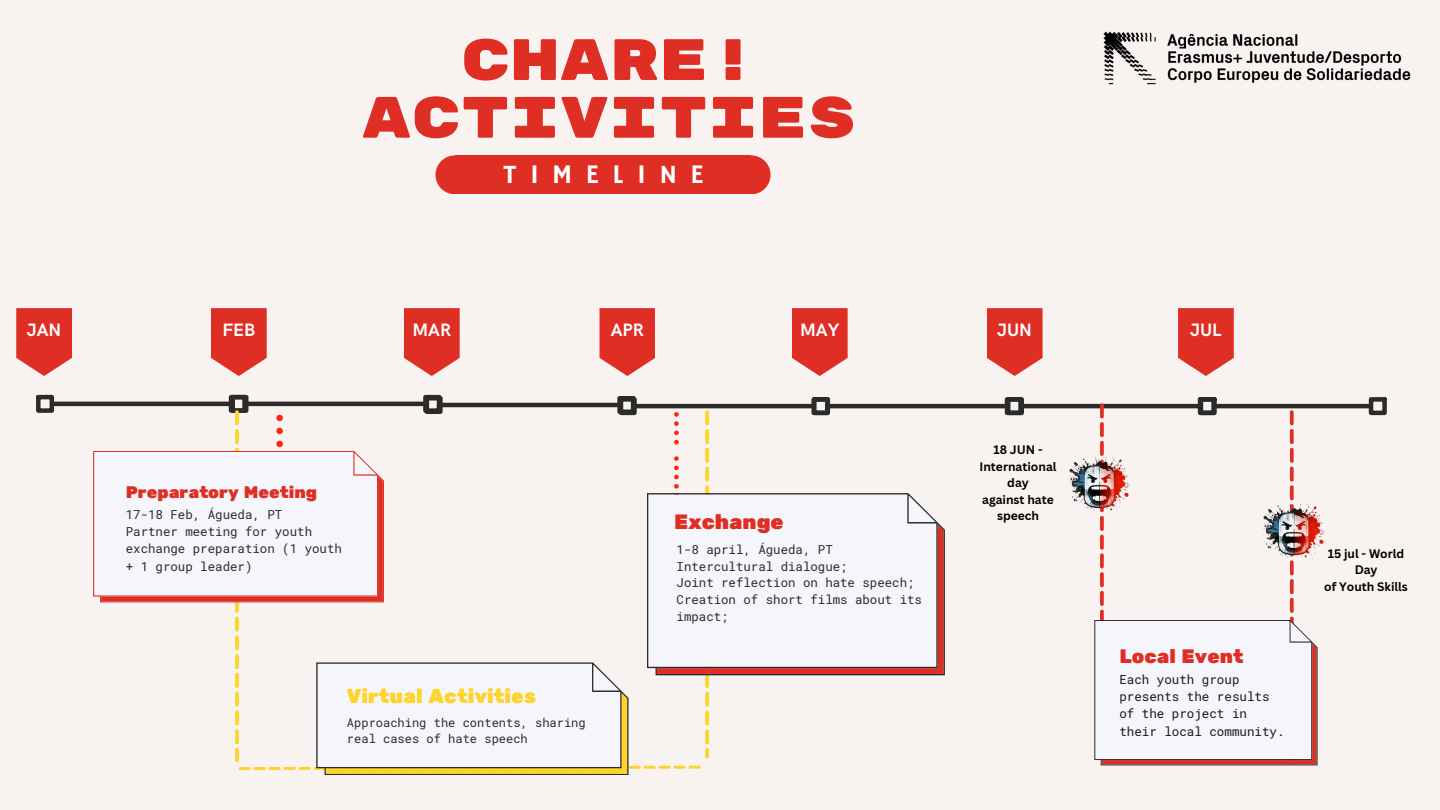
<style>
.page{position:relative;width:1440px;height:810px;background:#f8f2f1}
.page>*{position:absolute;margin:0;border:0;box-sizing:border-box;transform-origin:0 0}
.t1{font:58.3px "Rubik Mono One";color:#df2e24}
.t2{font:26.8px "Hammersmith One";letter-spacing:.5em;color:#fff}
.t3{font:20.6px "Rubik One";color:#df2e24}
.t4{font:20px "Rubik One";color:#ffd428}
.t5{font:19.4px "Rubik One";color:#df2e24}
.t6{font:700 18px "HK Grotesk";color:#fff}
.t7{font:16.8px "Rubik One";color:#df2e24}
.t8{font:12.5px/17.2px "Roboto Mono";color:#1f1716}
.t9{font:12.4px/17.2px "Roboto Mono";color:#2b2b2a}
.t10{font:12.1px/16.5px "Roboto Mono";color:#2b2b2a}
.t11{font:700 12px/16.5px "Canva Sans";color:#000;text-align:center}
</style>
<div class="page">
<hr style="left:54px;top:402px;width:175px;height:4px;background:#2b2b2a">
<div style="left:36px;top:395px;width:18px;height:18px;border:5px solid #2b2b2a"></div>
<div style="left:229px;top:395px;width:18px;height:18px;border:5px solid #2b2b2a"></div>
<hr style="left:248px;top:402px;width:175px;height:4px;background:#2b2b2a">
<div style="left:230px;top:395px;width:18px;height:18px;border:5px solid #2b2b2a"></div>
<div style="left:423px;top:395px;width:18px;height:18px;border:5px solid #2b2b2a"></div>
<hr style="left:443px;top:403px;width:174px;height:4px;background:#2b2b2a">
<div style="left:425px;top:396px;width:18px;height:18px;border:5px solid #2b2b2a"></div>
<div style="left:617px;top:396px;width:18px;height:18px;border:5px solid #2b2b2a"></div>
<hr style="left:637px;top:404px;width:174px;height:4px;background:#2b2b2a">
<div style="left:619px;top:397px;width:18px;height:18px;border:5px solid #2b2b2a"></div>
<div style="left:811px;top:397px;width:18px;height:18px;border:5px solid #2b2b2a"></div>
<hr style="left:830px;top:404px;width:175px;height:4px;background:#2b2b2a">
<div style="left:812px;top:397px;width:18px;height:18px;border:5px solid #2b2b2a"></div>
<div style="left:1005px;top:397px;width:18px;height:18px;border:5px solid #2b2b2a"></div>
<hr style="left:1024px;top:404px;width:175px;height:4px;background:#2b2b2a">
<div style="left:1006px;top:397px;width:18px;height:18px;border:5px solid #2b2b2a"></div>
<div style="left:1199px;top:397px;width:18px;height:18px;border:5px solid #2b2b2a"></div>
<hr style="left:1216px;top:404px;width:153px;height:4px;background:#2b2b2a">
<div style="left:1198px;top:397px;width:18px;height:18px;border:5px solid #2b2b2a"></div>
<div style="left:1369px;top:397px;width:18px;height:18px;border:5px solid #2b2b2a"></div>
<svg style="left:16px;top:308px;width:56px;height:68px;background:#e24940"></svg>
<svg style="left:211px;top:308px;width:56px;height:68px;background:#e24940"></svg>
<svg style="left:404px;top:308px;width:56px;height:68px;background:#e24940"></svg>
<svg style="left:600px;top:308px;width:55px;height:68px;background:#e2483f"></svg>
<svg style="left:792px;top:308px;width:56px;height:68px;background:#e24940"></svg>
<svg style="left:987px;top:308px;width:56px;height:68px;background:#e24941"></svg>
<svg style="left:1178px;top:308px;width:56px;height:68px;background:#e24940"></svg>
<svg style="left:93px;top:410px;width:851px;height:365px"></svg>
<svg style="left:1094px;top:403px;width:224px;height:362px"></svg>
<div style="left:456px;top:155px;width:295px;height:39px;background:#df2e24"></div>
<div style="left:435px;top:155px;width:39px;height:39px;background:#df2e24;border-radius:50%"></div>
<div style="left:732px;top:155px;width:39px;height:39px;background:#df2e24;border-radius:50%"></div>
<img style="left:1068px;top:449px;width:69px;height:73px">
<img style="left:1258px;top:496px;width:67px;height:73px">
<img style="left:1103px;top:31px;width:308px;height:54px">
<p class="t1" style="left:461px;top:26px;width:299px">CHARE!</p>
<p class="t1" style="left:362px;top:83px;width:497px">ACTIVITIES</p>
<p class="t2" style="left:503px;top:159px;width:202px">TIMELINE</p>
<p class="t6" style="left:27px;top:320px;width:36px">JAN</p>
<p class="t6" style="left:222px;top:320px;width:34px">FEB</p>
<p class="t6" style="left:412px;top:320px;width:40px">MAR</p>
<p class="t6" style="left:611px;top:320px;width:35px">APR</p>
<p class="t6" style="left:800px;top:320px;width:41px">MAY</p>
<p class="t6" style="left:997px;top:320px;width:36px">JUN</p>
<p class="t6" style="left:1190px;top:320px;width:33px">JUL</p>
<p class="t7" style="left:126px;top:482px;width:193px">Preparatory Meeting</p>
<p class="t9" style="left:126px;top:505px;width:158px">17-18 Feb, Águeda, PT</p>
<p class="t9" style="left:126px;top:523px;width:218px">Partner meeting for youth exchange preparation (1 youth + 1 group leader)</p>
<p class="t4" style="left:347px;top:685px;width:191px">Virtual Activities</p>
<p class="t10" style="left:347px;top:714px;width:240px">Approaching the contents, sharing real cases of hate speech</p>
<p class="t3" style="left:674px;top:510px;width:111px">Exchange</p>
<p class="t9" style="left:677px;top:540px;width:158px">1-8 april, Águeda, PT</p>
<p class="t9" style="left:677px;top:557px;width:173px">Intercultural dialogue;</p>
<p class="t9" style="left:677px;top:574px;width:240px">Joint reflection on hate speech;</p>
<p class="t9" style="left:677px;top:591px;width:247px;line-height:16.8px">Creation of short films about its impact;</p>
<p class="t11" style="left:979px;top:441px;width:79px">18 JUN -<br>International day</p>
<p class="t11" style="left:982px;top:491px;width:73px">against hate speech</p>
<p class="t5" style="left:1119px;top:645px;width:125px">Local Event</p>
<p class="t8" style="left:1119px;top:670px;width:167px">Each youth group presents the results of the project in their local community.</p>
<p class="t11" style="left:1328px;top:545px;width:78px">15 jul - World<br>Day</p>
<p class="t11" style="left:1324px;top:578px;width:85px">of Youth Skills</p>
</div>
